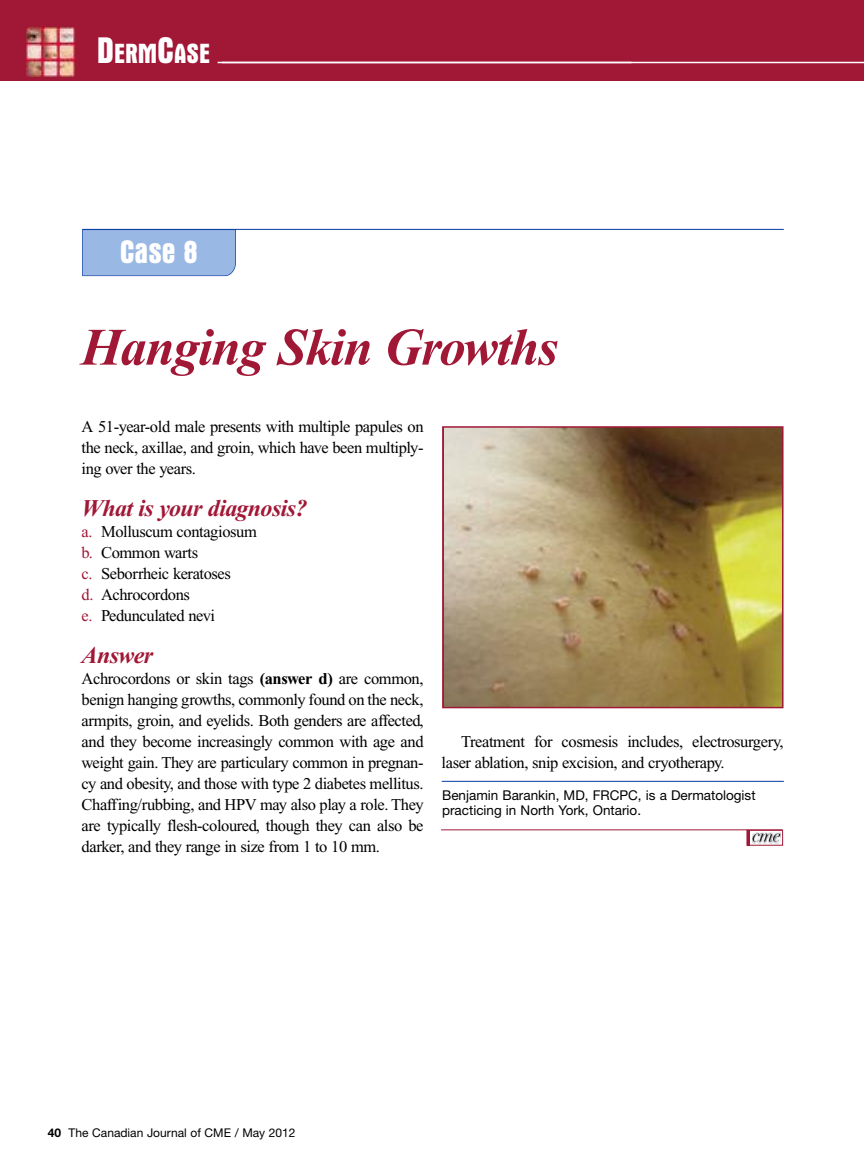
<style>
.page{position:relative;width:864px;height:1175px;background:#fff}
.page>*{position:absolute;margin:0;border:0;box-sizing:border-box;transform-origin:0 0}
.t1{font:italic 700 52.5px "Times";letter-spacing:-.025em;color:#a11837}
.t2{font:700 condensed 33px "Aurora BT";color:#fff}
.t3{font:700 condensed 28.2px "Aurora BT";color:#fff}
.t4{font:italic 700 24px "Times";letter-spacing:-.025em;color:#a11837}
.t5{font:16.5px/21px "Times";letter-spacing:-.025em;color:#000;text-align:justify}
.t6{font:13.5px/15px "Helvetica Neue";color:#000}
.t7{font:12px "Helvetica Neue";color:#000}
.s1{font-size:37.5px}
.s2{color:#a11837}
.s3{font-weight:700}
</style>
<div class="page">
<div style="left:0;top:0;width:864px;height:81px;background:#a11837"></div>
<hr style="left:218px;top:62px;width:646px;height:1px;background:#fff">
<img style="left:26px;top:28px;width:48px;height:48px">
<img style="left:445px;top:429px;width:336px;height:276px">
<div style="left:442px;top:426px;width:342px;height:282px;border:2px solid #a11837"></div>
<div style="left:82px;top:230px;width:154px;height:46px;background:#99b8e4"></div>
<hr style="left:82px;top:229px;width:702px;height:1px;background:#003ca2">
<hr style="left:442px;top:781px;width:342px;height:1px;background:#003ca2">
<hr style="left:441px;top:829px;width:341px;height:1px;background:#a11837">
<div style="left:747px;top:830px;width:36px;height:15px;border:1px solid #a11837"></div>
<hr style="left:747px;top:830px;width:3px;height:15px;background:#a11837">
<img style="left:752px;top:832px;width:28px;height:11px">
<svg style="left:753px;top:833px;width:27px;height:8px"></svg>
<h3 class="t3" style="left:97px;top:37px;width:115px"><span class="s1">D</span>ERM<span class="s1">C</span>ASE</h3>
<h2 class="t2" style="left:120px;top:232px;width:80px">Case 8</h2>
<h1 class="t1" style="left:81px;top:330px;width:479px">Hanging Skin Growths</h1>
<p class="t5" style="left:82px;top:418px;width:343px">A 51-year-old male presents with multiple papules on the neck, axillae, and groin, which have been multiply&shy;ing over the years.</p>
<h3 class="t4" style="left:82px;top:500px;width:227px">What is your diagnosis?</h3>
<p class="t5" style="left:82px;top:523px;width:177px;text-align:left"><span class="s2">a.</span> Molluscum contagiosum <span class="s2">b.</span> Common warts<br><span class="s2">c.</span> Seborrheic keratoses<br><span class="s2">d.</span> Achrocordons<br><span class="s2">e.</span> Pedunculated nevi</p>
<h3 class="t4" style="left:82px;top:647px;width:73px">Answer</h3>
<p class="t5" style="left:82px;top:670px;width:343px">Achrocordons or skin tags <span class="s3">(answer d)</span> are common, benign hanging growths, commonly found on the neck, armpits, groin, and eyelids. Both genders are affected, and they become increasingly common with age and weight gain. They are particulary common in pregnan&shy;cy and obesity, and those with type 2 diabetes mellitus.<br>Chaffing/rubbing, and HPV may also play a role. They are typically flesh-coloured, though they can also be darker, and they range in size from 1 to 10 mm.</p>
<p class="t5" style="left:442px;top:733px;width:343px;text-indent:19px">Treatment for cosmesis includes, electrosurgery, laser ablation, snip excision, and cryotherapy.</p>
<p class="t6" style="left:442px;top:788px;width:315px">Benjamin Barankin, MD, FRCPC, is a Dermatologist practicing in North York, Ontario.</p>
<p class="t7" style="left:48px;top:1128px;width:249px"><span class="s3">40</span> The Canadian Journal of CME / May 2012</p>
</div>
